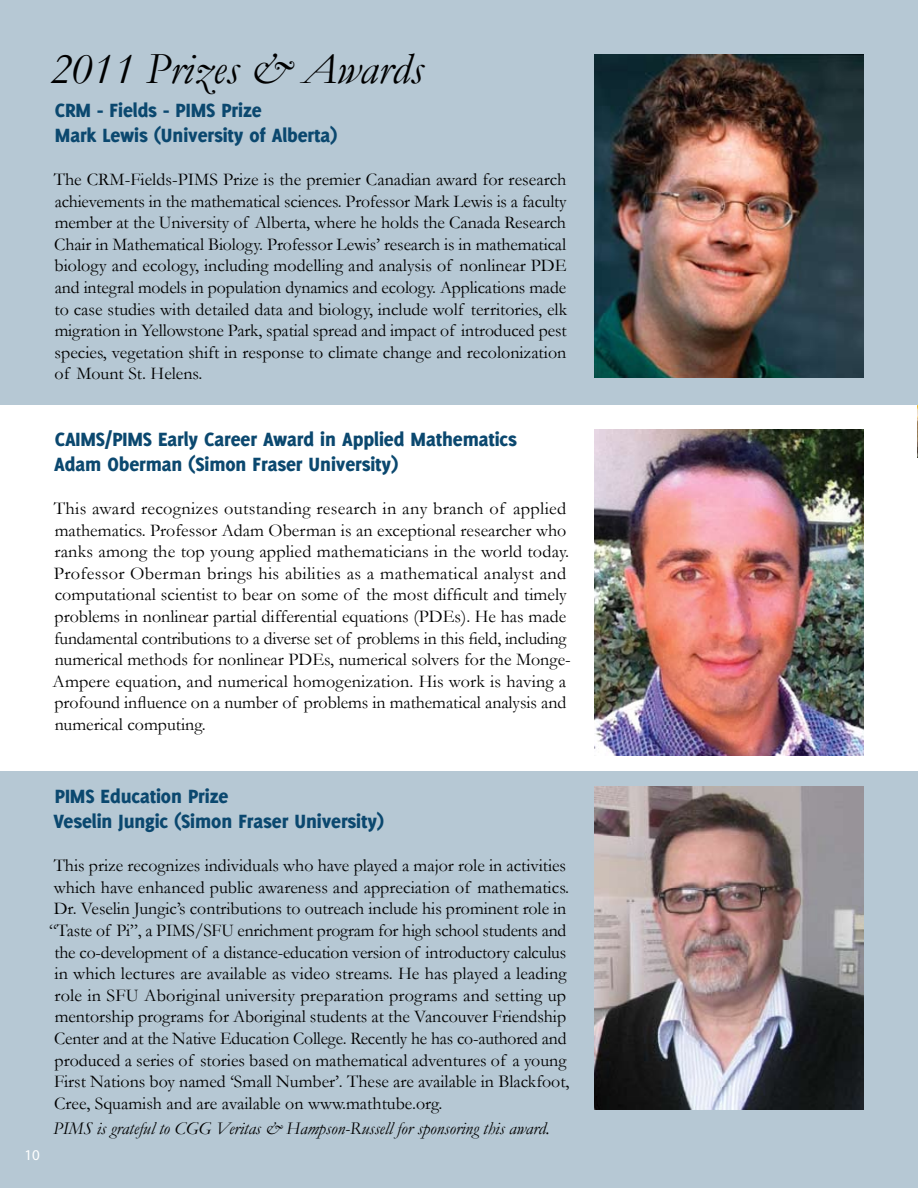
<style>
.page{position:relative;width:918px;height:1188px;background:#fff}
.page>*{position:absolute;margin:0;border:0;box-sizing:border-box;transform-origin:0 0}
.t1{font:italic 45px "Garamond";color:#000}
.t2{font:800 21px/25.2px "Delicious";letter-spacing:-.005em;color:#0b486f}
.t3{font:18px/21.6px "Garamond";color:#000}
.t4{font:italic 18px "Garamond";color:#000}
.t5{font:15px "Myriad Pro";color:#fff}
</style>
<div class="page">
<img style="left:917px;top:100px;width:1px;height:357px">
<div style="left:0;top:771px;width:918px;height:417px;background:#b6c8d4"></div>
<div style="left:0;top:0;width:918px;height:405px;background:#b6c8d4"></div>
<img style="left:594px;top:429px;width:270px;height:327px">
<img style="left:594px;top:54px;width:270px;height:324px">
<img style="left:594px;top:786px;width:270px;height:324px">
<h1 class="t1" style="left:50px;top:42px;width:375px">2011 Prizes &amp; Awards</h1>
<p class="t2" style="left:55px;top:97px;width:284px">CRM - Fields - PIMS Prize<br>Mark Lewis (University of Alberta)</p>
<p class="t3" style="left:54px;top:168px;width:515px;text-align:justify">The CRM-Fields-PIMS Prize is the premier Canadian award for research achievements in the mathematical sciences. Professor Mark Lewis is a faculty member at the University of Alberta, where he holds the Canada Research Chair in Mathematical Biology. Professor Lewis’ research is in mathematical biology and ecology, including modelling and analysis of nonlinear PDE and integral models in population dynamics and ecology. Applications made to case studies with detailed data and biology, include wolf territories, elk migration in Yellowstone Park, spatial spread and impact of introduced pest species, vegetation shift in response to climate change and recolonization of Mount St. Helens.</p>
<p class="t2" style="left:54px;top:426px;width:464px">CAIMS/PIMS Early Career Award in Applied Mathematics<br>Adam Oberman (Simon Fraser University)</p>
<p class="t3" style="left:53px;top:497px;width:520px">This award recognizes outstanding research in any branch of applied mathematics. Professor Adam Oberman is an exceptional researcher who ranks among the top young applied mathematicians in the world today.<br>Professor Oberman brings his abilities as a mathematical analyst and computational scientist to bear on some of the most difficult and timely problems in nonlinear partial differential equations (PDEs). He has made fundamental contributions to a diverse set of problems in this field, including numerical methods for nonlinear PDEs, numerical solvers for the Monge-Ampere equation, and numerical homogenization. His work is having a profound influence on a number of problems in mathematical analysis and numerical computing.</p>
<p class="t5" style="left:24px;top:1146px;width:17px">10</p>
<p class="t2" style="left:54px;top:783px;width:332px">PIMS Education Prize<br>Veselin Jungic (Simon Fraser University)</p>
<p class="t3" style="left:49px;top:855px;width:522px">This prize recognizes individuals who have played a major role in activities which have enhanced public awareness and appreciation of mathematics.<br>Dr. Veselin Jungic’s contributions to outreach include his prominent role in “Taste of Pi”, a PIMS/SFU enrichment program for high school students and the co-development of a distance-education version of introductory calculus in which lectures are available as video streams. He has played a leading role in SFU Aboriginal university preparation programs and setting up mentorship programs for Aboriginal students at the Vancouver Friendship Center and at the Native Education College. Recently he has co-authored and produced a series of stories based on mathematical adventures of a young First Nations boy named ‘Small Number’. These are available in Blackfoot, Cree, Squamish and are available on www.mathtube.org.</p>
<p class="t4" style="left:53px;top:1118px;width:498px">PIMS is grateful to CGG Veritas &amp; Hampson-Russell for sponsoring this award.</p>
</div>
